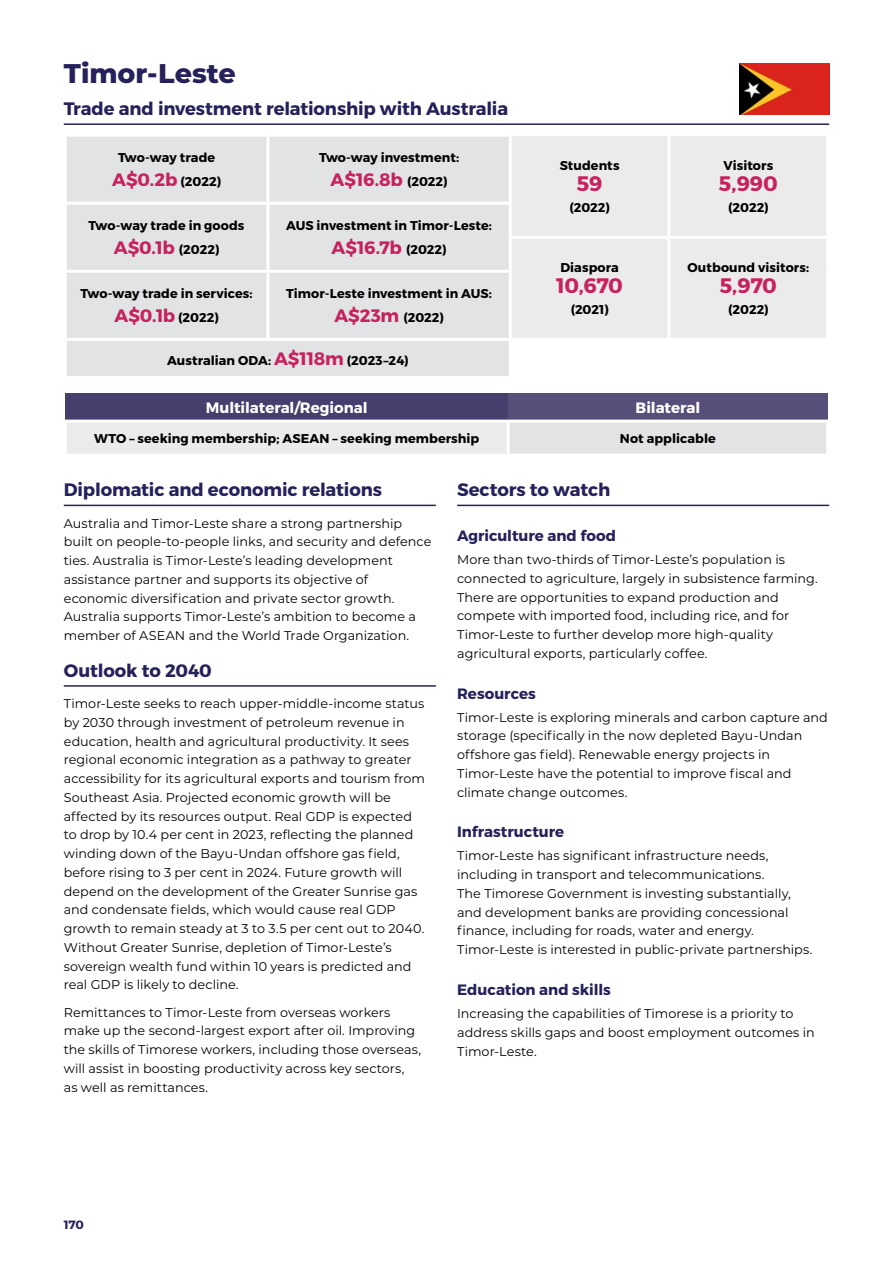
<style>
.page{position:relative;width:893px;height:1263px;background:#fff}
.page>*{position:absolute;margin:0;border:0;box-sizing:border-box;transform-origin:0 0}
.t1{font:800 27px "Montserrat";color:#25215a}
.t2{font:700 21px "Montserrat";letter-spacing:-.015em;color:#c6225f}
.t3{font:700 18px "Montserrat";letter-spacing:-.01em;color:#25215a}
.t4{font:700 18px "Montserrat";letter-spacing:-.02em;color:#c6225f}
.t5{font:700 15px "Montserrat";color:#25215a}
.t6{font:700 15px "Montserrat";letter-spacing:-.005em;color:#fff}
.t7{font:12.75px/18.8px "Montserrat";letter-spacing:.005em;color:#000}
.t8{font:700 12.75px/24px "Montserrat";letter-spacing:.005em;color:#000;text-align:center}
.t9{font:700 12px "Montserrat";color:#25215a}
.s1{font-size:12.75px;color:#000}
.s2{font-size:18px;color:#c6225f}
</style>
<div class="page">
<hr style="left:64px;top:123px;width:765px;height:2px;background:#25215a">
<div style="left:67px;top:137px;width:442px;height:239px;background:#e2e3e4"></div>
<div style="left:512px;top:136px;width:314px;height:202px;background:#ebebec"></div>
<hr style="left:266px;top:137px;width:3px;height:65px;background:#fff">
<hr style="left:667px;top:136px;width:3px;height:67px;background:#fff">
<hr style="left:64px;top:202px;width:204px;height:3px;background:#fff">
<hr style="left:268px;top:202px;width:244px;height:3px;background:#fff">
<hr style="left:266px;top:205px;width:3px;height:32px;background:#fff">
<hr style="left:667px;top:203px;width:3px;height:33px;background:#fff">
<hr style="left:266px;top:237px;width:3px;height:33px;background:#fff">
<hr style="left:509px;top:236px;width:160px;height:3px;background:#fff">
<hr style="left:669px;top:236px;width:160px;height:3px;background:#fff">
<hr style="left:667px;top:239px;width:3px;height:32px;background:#fff">
<hr style="left:64px;top:270px;width:204px;height:3px;background:#fff">
<hr style="left:268px;top:270px;width:244px;height:3px;background:#fff">
<hr style="left:266px;top:273px;width:3px;height:65px;background:#fff">
<hr style="left:667px;top:271px;width:3px;height:67px;background:#fff">
<hr style="left:64px;top:338px;width:204px;height:3px;background:#fff">
<hr style="left:268px;top:338px;width:242px;height:3px;background:#fff">
<div style="left:65px;top:394px;width:443px;height:27px;background:#463f6e"></div>
<div style="left:508px;top:394px;width:320px;height:27px;background:#574f7a"></div>
<div style="left:65px;top:421px;width:443px;height:34px;background:#ebebec"></div>
<div style="left:508px;top:421px;width:320px;height:34px;background:#e2e3e4"></div>
<hr style="left:64px;top:423px;width:3px;height:31px;background:#fff">
<hr style="left:64px;top:454px;width:444px;height:3px;background:#fff">
<hr style="left:64px;top:420px;width:444px;height:3px;background:#fff">
<hr style="left:508px;top:420px;width:321px;height:3px;background:#fff">
<hr style="left:507px;top:423px;width:3px;height:31px;background:#fff">
<hr style="left:826px;top:423px;width:3px;height:31px;background:#fff">
<hr style="left:508px;top:454px;width:321px;height:3px;background:#fff">
<hr style="left:64px;top:505px;width:372px;height:1px;background:#25215a">
<hr style="left:64px;top:685px;width:372px;height:2px;background:#25215a">
<hr style="left:457px;top:505px;width:372px;height:1px;background:#25215a">
<img style="left:740px;top:64px;width:89px;height:50px">
<h1 class="t1" style="left:64px;top:53px;width:174px">Timor-Leste</h1>
<h3 class="t3" style="left:64px;top:97px;width:446px">Trade and investment relationship with Australia</h3>
<p class="t8" style="left:118px;top:145px;width:99px">Two-way trade</p>
<h3 class="t4" style="left:112px;top:168px;width:110px">A$0.2b <span class="s1">(2022)</span></h3>
<p class="t8" style="left:319px;top:145px;width:141px">Two-way investment:</p>
<h3 class="t4" style="left:331px;top:168px;width:118px">A$16.8b <span class="s1">(2022)</span></h3>
<p class="t8" style="left:89px;top:213px;width:157px">Two-way trade in goods</p>
<h3 class="t4" style="left:114px;top:236px;width:107px">A$0.1b <span class="s1">(2022)</span></h3>
<p class="t8" style="left:286px;top:213px;width:207px">AUS investment in Timor-Leste:</p>
<h3 class="t4" style="left:332px;top:236px;width:116px">A$16.7b <span class="s1">(2022)</span></h3>
<p class="t8" style="left:560px;top:153px;width:61px">Students</p>
<h2 class="t2" style="left:577px;top:170px;width:27px">59</h2>
<p class="t8" style="left:569px;top:195px;width:42px">(2022)</p>
<p class="t8" style="left:723px;top:153px;width:51px">Visitors</p>
<h2 class="t2" style="left:719px;top:170px;width:60px">5,990</h2>
<p class="t8" style="left:728px;top:195px;width:42px">(2022)</p>
<p class="t8" style="left:560px;top:255px;width:60px">Diaspora</p>
<h2 class="t2" style="left:556px;top:272px;width:68px">10,670</h2>
<p class="t8" style="left:571px;top:297px;width:39px">(2021)</p>
<p class="t8" style="left:687px;top:255px;width:123px">Outbound visitors:</p>
<h2 class="t2" style="left:720px;top:272px;width:59px">5,970</h2>
<p class="t8" style="left:728px;top:297px;width:42px">(2022)</p>
<p class="t8" style="left:286px;top:281px;width:207px">Timor-Leste investment in AUS:<br><span class="s2">A$23m</span> (2022)</p>
<p class="t8" style="left:167px;top:348px;width:243px">Australian ODA: <span class="s2">A$118m</span> (2023–24)</p>
<p class="t6" style="left:206px;top:398px;width:163px">Multilateral/Regional</p>
<p class="t6" style="left:636px;top:398px;width:66px">Bilateral</p>
<p class="t8" style="left:94px;top:426px;width:387px">WTO – seeking membership; ASEAN – seeking membership</p>
<p class="t8" style="left:620px;top:426px;width:97px">Not applicable</p>
<h3 class="t3" style="left:64px;top:479px;width:320px">Diplomatic and economic relations</h3>
<p class="t7" style="left:64px;top:513px;width:369px">Australia and Timor-Leste share a strong partnership built on people-to-people links, and security and defence ties. Australia is Timor-Leste’s leading development assistance partner and supports its objective of economic diversification and private sector growth.<br>Australia supports Timor-Leste’s ambition to become a member of ASEAN and the World Trade Organization.</p>
<h3 class="t3" style="left:64px;top:659px;width:150px">Outlook to 2040</h3>
<p class="t7" style="left:64px;top:694px;width:363px">Timor-Leste seeks to reach upper-middle-income status by 2030 through investment of petroleum revenue in education, health and agricultural productivity. It sees regional economic integration as a pathway to greater accessibility for its agricultural exports and tourism from Southeast Asia. Projected economic growth will be affected by its resources output. Real GDP is expected to drop by 10.4 per cent in 2023, reflecting the planned winding down of the Bayu-Undan offshore gas field, before rising to 3 per cent in 2024. Future growth will depend on the development of the Greater Sunrise gas and condensate fields, which would cause real GDP growth to remain steady at 3 to 3.5 per cent out to 2040.<br>Without Greater Sunrise, depletion of Timor-Leste’s sovereign wealth fund within 10 years is predicted and real GDP is likely to decline.</p>
<p class="t7" style="left:64px;top:1002px;width:359px">Remittances to Timor-Leste from overseas workers make up the second-largest export after oil. Improving the skills of Timorese workers, including those overseas, will assist in boosting productivity across key sectors, as well as remittances.</p>
<p class="t8" style="left:81px;top:281px;width:173px">Two-way trade in services:</p>
<h3 class="t4" style="left:114px;top:304px;width:106px">A$0.1b <span class="s1">(2022)</span></h3>
<h3 class="t3" style="left:457px;top:479px;width:155px">Sectors to watch</h3>
<p class="t5" style="left:457px;top:526px;width:160px">Agriculture and food</p>
<p class="t7" style="left:457px;top:550px;width:362px">More than two-thirds of Timor-Leste’s population is connected to agriculture, largely in subsistence farming.<br>There are opportunities to expand production and compete with imported food, including rice, and for Timor-Leste to further develop more high-quality agricultural exports, particularly coffee.</p>
<p class="t5" style="left:457px;top:684px;width:80px">Resources</p>
<p class="t7" style="left:457px;top:707px;width:372px">Timor-Leste is exploring minerals and carbon capture and storage (specifically in the now depleted Bayu-Undan offshore gas field). Renewable energy projects in Timor-Leste have the potential to improve fiscal and climate change outcomes.</p>
<p class="t5" style="left:457px;top:823px;width:109px">Infrastructure</p>
<p class="t7" style="left:457px;top:846px;width:357px">Timor-Leste has significant infrastructure needs, including in transport and telecommunications.<br>The Timorese Government is investing substantially, and development banks are providing concessional finance, including for roads, water and energy.<br>Timor-Leste is interested in public-private partnerships.</p>
<p class="t5" style="left:457px;top:980px;width:155px">Education and skills</p>
<p class="t7" style="left:457px;top:1004px;width:359px">Increasing the capabilities of Timorese is a priority to address skills gaps and boost employment outcomes in<br>Timor-Leste.</p>
<p class="t9" style="left:64px;top:1217px;width:22px">170</p>
</div>
